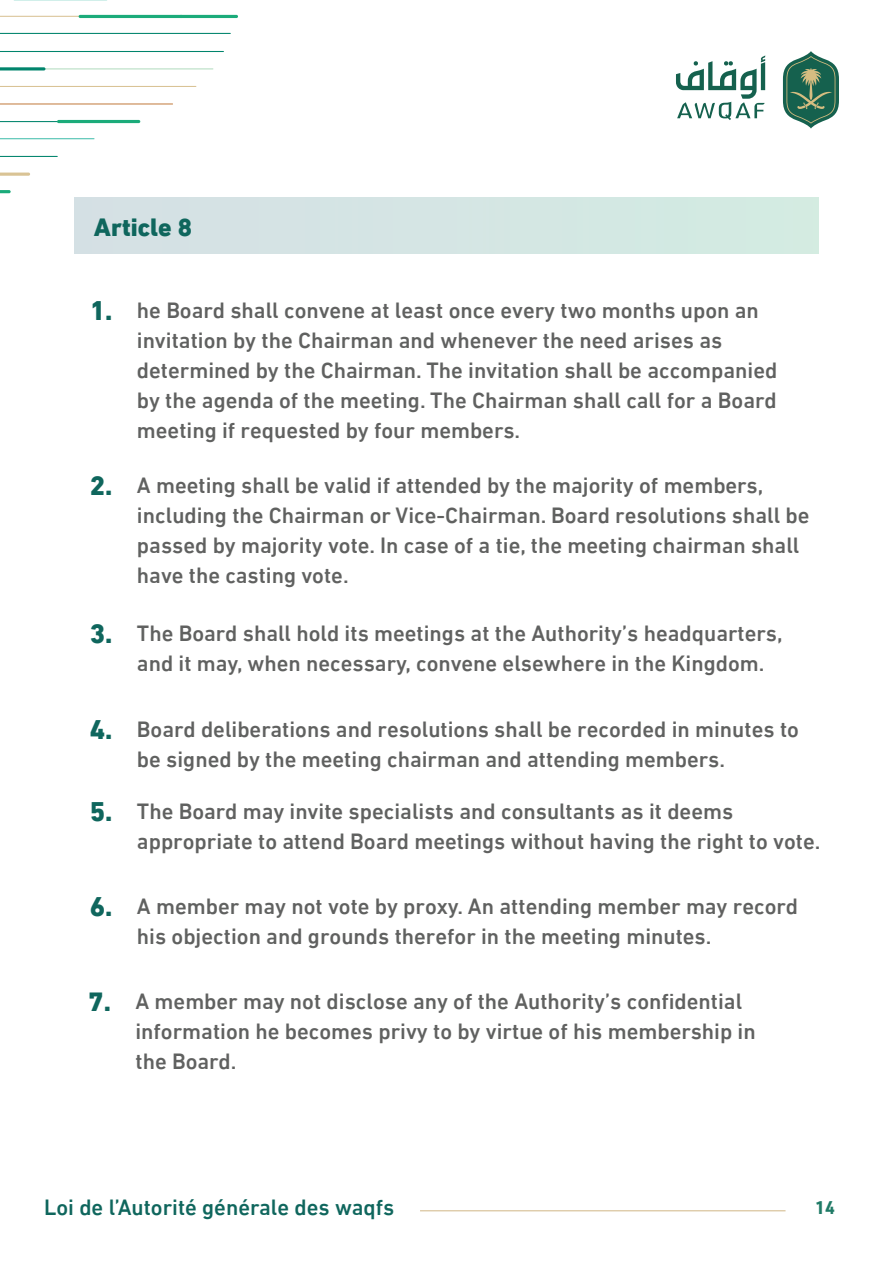
<style>
.page{position:relative;width:893px;height:1263px;background:#fff}
.page>*{position:absolute;margin:0;border:0;box-sizing:border-box;transform-origin:0 0}
.t1{font:800 25.5px "DIN Next LT Arabic";color:#0f665d}
.t2{font:500 22.5px/30px "DIN Next LT Arabic";color:#606160}
.t3{font:500 22.5px "DIN Next LT Arabic";color:#0f665d}
.t4{font:700 18px "URWDIN Arabic";color:rgb(0 104 81/.88)}
.s1{font-weight:800;font-size:27.45px;color:#0f665d}
</style>
<div class="page">
<div style="left:74px;top:198px;width:744px;height:56px;background:#d4e5e4"></div>
<svg style="left:783px;top:51px;width:56px;height:78px"></svg>
<svg style="left:676px;top:55px;width:89px;height:65px"></svg>
<svg style="left:0;top:16px;width:79px;height:1px"></svg>
<svg style="left:0;top:51px;width:224px;height:1px"></svg>
<svg style="left:0;top:33px;width:231px;height:1px"></svg>
<hr style="left:43px;top:68px;width:170px;height:1px;background:#b3dcc0">
<svg style="left:0;top:86px;width:196px;height:1px"></svg>
<svg style="left:0;top:103px;width:173px;height:2px"></svg>
<svg style="left:0;top:173px;width:30px;height:3px"></svg>
<svg style="left:0;top:156px;width:58px;height:1px"></svg>
<svg style="left:0;top:138px;width:94px;height:1px"></svg>
<svg style="left:0;top:121px;width:57px;height:1px"></svg>
<svg style="left:0;top:190px;width:11px;height:3px"></svg>
<hr style="left:79px;top:15px;width:104px;height:3px;background:#1bab7a;border-radius:2px">
<hr style="left:179px;top:15px;width:59px;height:3px;background:#1bab7a;border-radius:2px">
<svg style="left:14px;top:0;width:93px;height:1px"></svg>
<hr style="left:57px;top:120px;width:83px;height:3px;background:#1bab7a;border-radius:2px">
<svg style="left:0;top:67px;width:45px;height:3px"></svg>
<hr style="left:420px;top:1210px;width:365px;height:1px;background:#d0b686">
<p class="t1" style="left:94px;top:213px;width:100px">Article 8</p>
<p class="t2" style="left:137px;top:295px;width:642px;text-indent:-47px"><span class="s1">1.</span> he Board shall convene at least once every two months upon an invitation by the Chairman and whenever the need arises as determined by the Chairman. The invitation shall be accompanied by the agenda of the meeting. The Chairman shall call for a Board meeting if requested by four members.</p>
<p class="t2" style="left:137px;top:470px;width:674px;text-indent:-47px"><span class="s1">2.</span> A meeting shall be valid if attended by the majority of members, including the Chairman or Vice-Chairman. Board resolutions shall be passed by majority vote. In case of a tie, the meeting chairman shall have the casting vote.</p>
<p class="t2" style="left:137px;top:618px;width:647px;text-indent:-47px"><span class="s1">3.</span> The Board shall hold its meetings at the Authority’s headquarters, and it may, when necessary, convene elsewhere in the Kingdom.</p>
<p class="t2" style="left:137px;top:714px;width:663px;text-indent:-47px"><span class="s1">4.</span> Board deliberations and resolutions shall be recorded in minutes to be signed by the meeting chairman and attending members.</p>
<p class="t2" style="left:137px;top:797px;width:685px;text-indent:-47px"><span class="s1">5.</span> The Board may invite specialists and consultants as it deems appropriate to attend Board meetings without having the right to vote.</p>
<p class="t2" style="left:137px;top:891px;width:663px;text-indent:-47px"><span class="s1">6.</span> A member may not vote by proxy. An attending member may record his objection and grounds therefor in the meeting minutes.</p>
<p class="t2" style="left:135px;top:986px;width:622px;text-indent:-47px"><span class="s1">7.</span> A member may not disclose any of the Authority’s confidential information he becomes privy to by virtue of his membership in the Board.</p>
<p class="t3" style="left:44px;top:1194px;width:352px">Loi de l’Autorité générale des waqfs</p>
<p class="t4" style="left:815px;top:1197px;width:21px">14</p>
</div>
